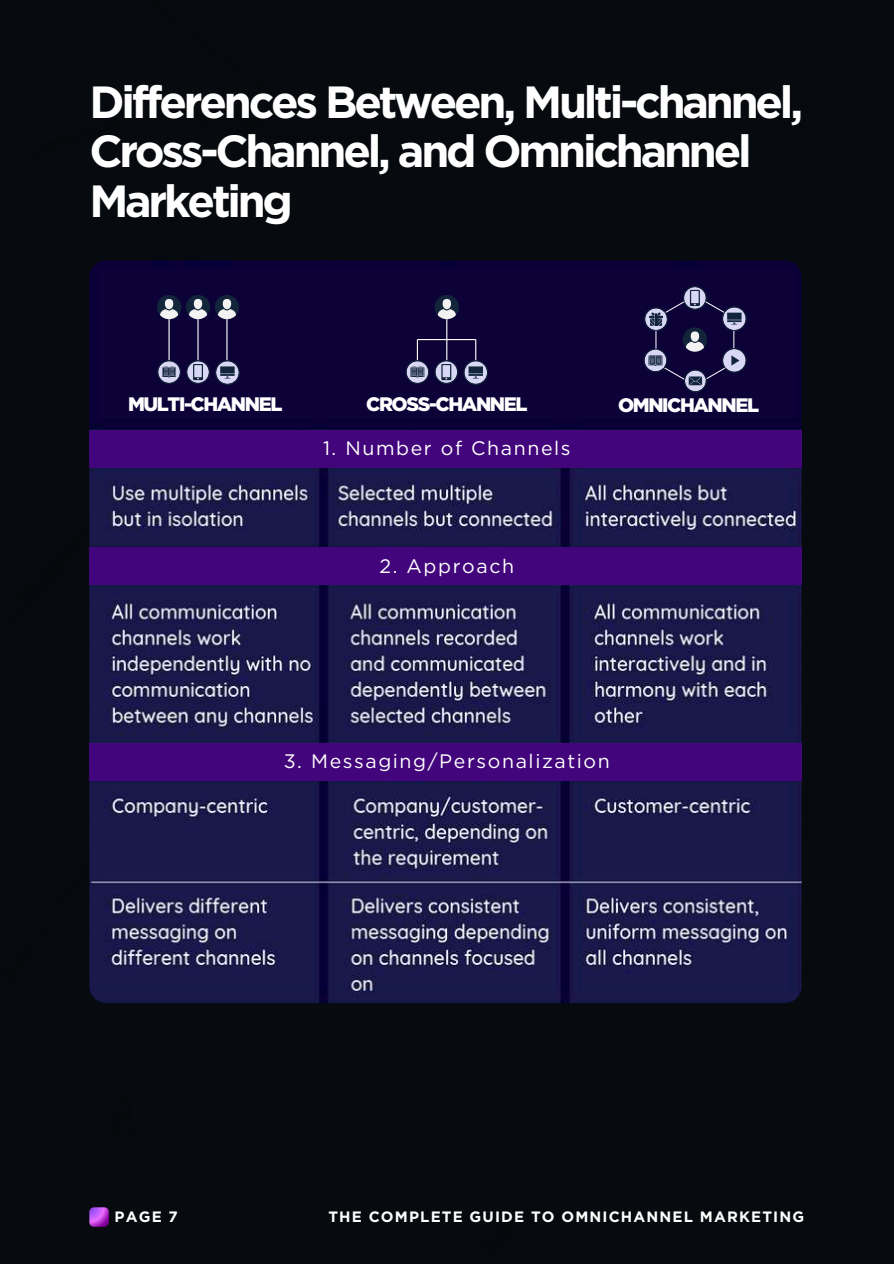
<style>
.page{position:relative;width:894px;height:1264px;background:#fff}
.page>*{position:absolute;margin:0;border:0;box-sizing:border-box;transform-origin:0 0}
.t1{font:700 45px/49.5px "Gotham";letter-spacing:-.07em;color:#fff}
.t2{font:19.5px "Gotham";letter-spacing:.08em;color:#fff}
.t3{font:900 19.5px "Gotham";letter-spacing:-.07em;color:#fff}
.t4{font:700 15px "Gotham";letter-spacing:.075em;color:#fff}
</style>
<div class="page">
<div style="left:0;top:0;width:893px;height:1263px;background:#070a0e"></div>
<img style="left:89px;top:260px;width:712px;height:743px;border-radius:17px">
<div style="left:99px;top:268px;width:695px;height:151px;background:#0c0237"></div>
<svg style="left:157px;top:295px;width:82px;height:24px"></svg>
<hr style="left:226px;top:319px;width:1px;height:41px;background:#fff">
<hr style="left:197px;top:319px;width:1px;height:41px;background:#fff">
<hr style="left:168px;top:319px;width:2px;height:41px;background:#fff">
<svg style="left:157px;top:360px;width:82px;height:25px"></svg>
<svg style="left:435px;top:295px;width:24px;height:24px"></svg>
<hr style="left:446px;top:319px;width:1px;height:41px;background:#fff">
<svg style="left:405px;top:339px;width:83px;height:46px"></svg>
<svg style="left:643px;top:286px;width:103px;height:106px"></svg>
<div style="left:89px;top:430px;width:712px;height:38px;background:#42057c"></div>
<div style="left:89px;top:547px;width:712px;height:38px;background:#42057c"></div>
<div style="left:89px;top:743px;width:712px;height:37px;background:#42057c"></div>
<svg style="left:89px;top:1207px;width:20px;height:19px"></svg>
<p class="t1" style="left:89px;top:76px;width:715px">Differences Between, Multi-channel,<br>Cross-Channel, and Omnichannel<br>Marketing</p>
<p class="t3" style="left:128px;top:393px;width:156px">MULTI-CHANNEL</p>
<p class="t3" style="left:366px;top:393px;width:163px">CROSS-CHANNEL</p>
<p class="t3" style="left:618px;top:393px;width:142px">OMNICHANNEL</p>
<p class="t2" style="left:323px;top:436px;width:249px">1. Number of Channels</p>
<p class="t2" style="left:379px;top:554px;width:136px">2. Approach</p>
<p class="t2" style="left:284px;top:749px;width:327px">3. Messaging/Personalization</p>
<p class="t4" style="left:114px;top:1207px;width:65px">PAGE 7</p>
<p class="t4" style="left:328px;top:1207px;width:477px">THE COMPLETE GUIDE TO OMNICHANNEL MARKETING</p>
</div>
